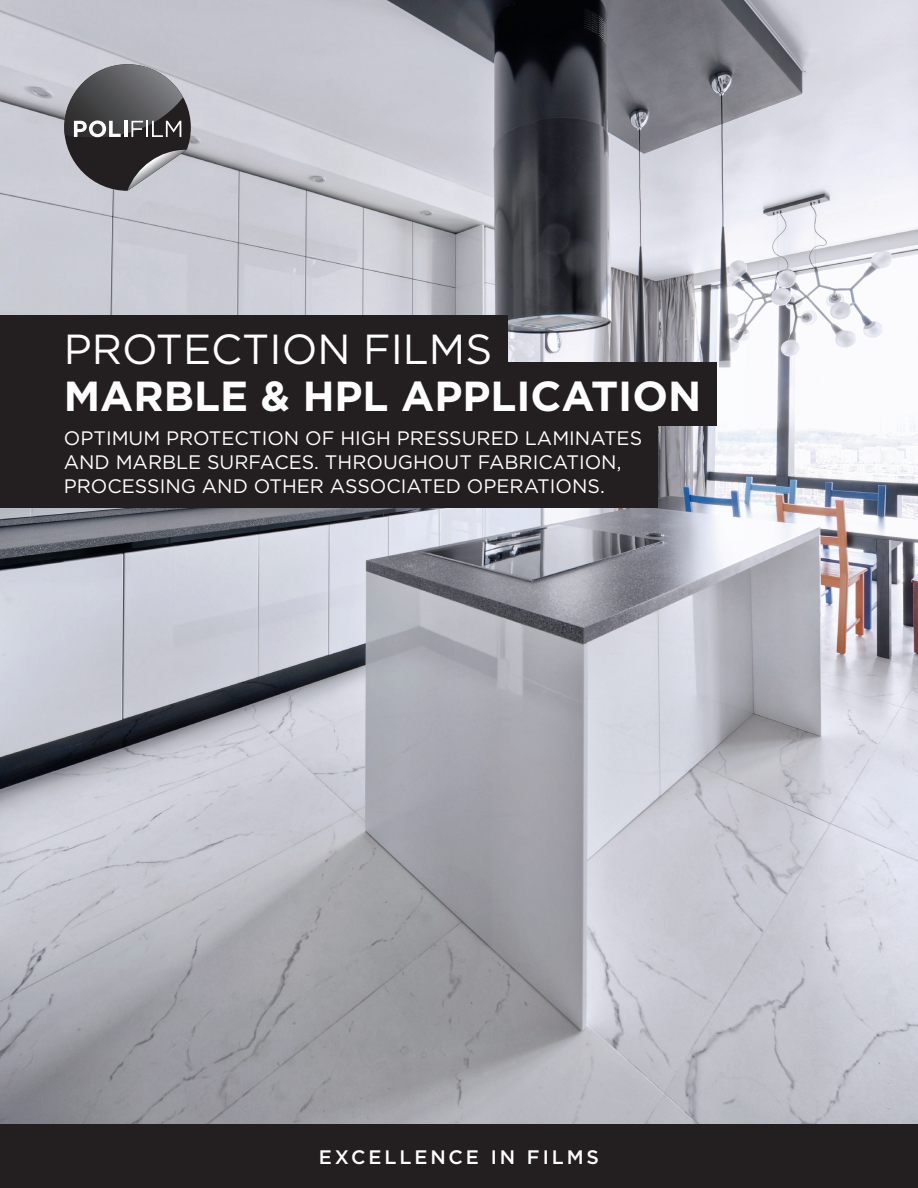
<style>
.page{position:relative;width:918px;height:1188px;background:#fff}
.page>*{position:absolute;margin:0;border:0;box-sizing:border-box;transform-origin:0 0}
.t1{font:700 42px "Gotham";color:#fff}
.t2{font:42px "Gotham";color:#fff}
.t3{font:19.5px/24px "Gotham";color:#fff}
.t4{font:500 19.5px "Gotham";letter-spacing:.15em;color:#fff}
</style>
<div class="page">
<img style="left:0;top:0;width:918px;height:1124px">
<div style="left:64px;top:64px;width:127px;height:127px;background:#231f20;border-radius:50%"></div>
<svg style="left:127px;top:150px;width:60px;height:41px"></svg>
<svg style="left:64px;top:64px;width:119px;height:78px"></svg>
<div style="left:0;top:1124px;width:918px;height:64px;background:#231f20"></div>
<div style="left:0;top:363px;width:716px;height:63px;background:#231f20"></div>
<div style="left:0;top:316px;width:507px;height:63px;background:#231f20"></div>
<div style="left:0;top:414px;width:657px;height:94px;background:#231f20"></div>
<h1 class="t2" style="left:64px;top:323px;width:430px">PROTECTION FILMS</h1>
<h1 class="t1" style="left:64px;top:368px;width:639px">MARBLE &amp; HPL APPLICATION</h1>
<p class="t3" style="left:64px;top:426px;width:580px">OPTIMUM PROTECTION OF HIGH PRESSURED LAMINATES<br>AND MARBLE SURFACES. THROUGHOUT FABRICATION,<br>PROCESSING AND OTHER ASSOCIATED OPERATIONS.</p>
<p class="t4" style="left:319px;top:1144px;width:282px">EXCELLENCE IN FILMS</p>
</div>
